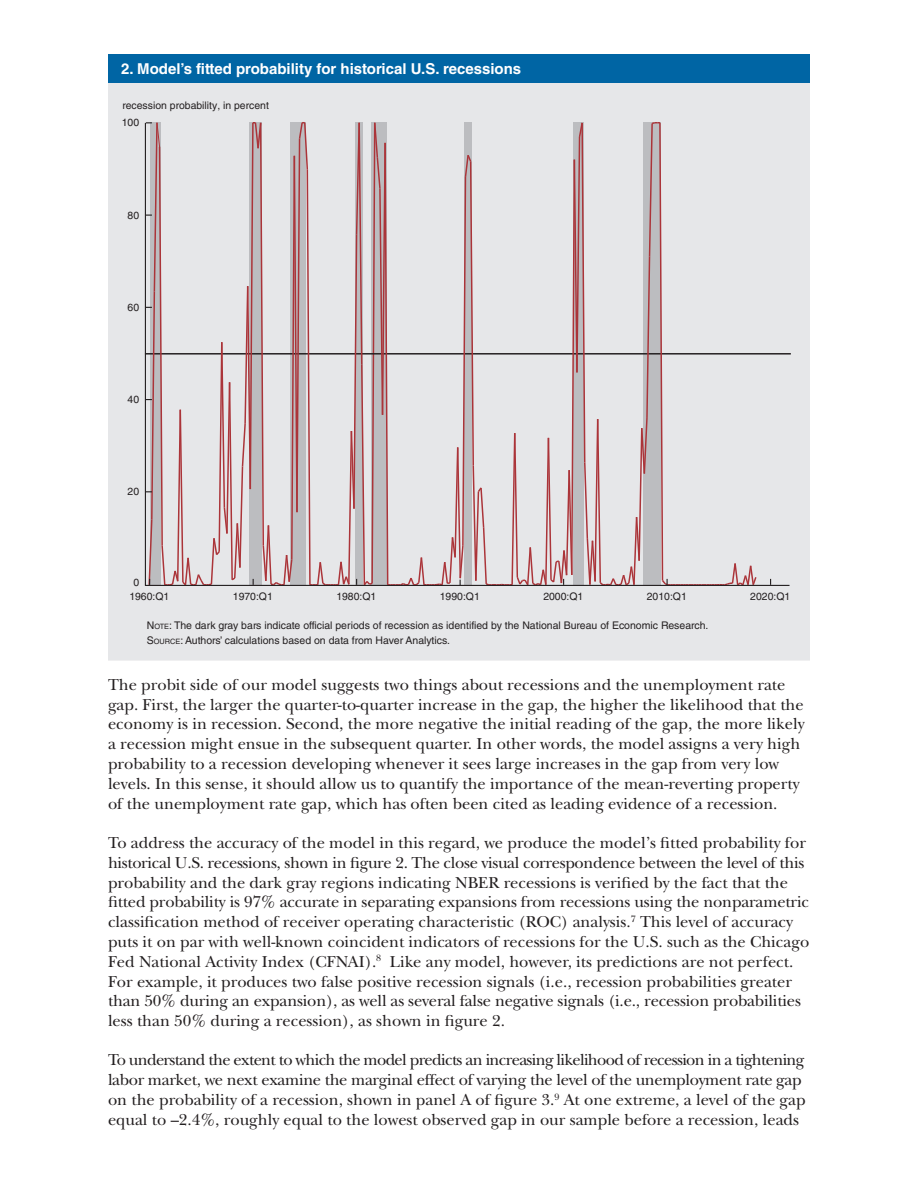
<style>
.page{position:relative;width:918px;height:1188px;background:#fff}
.page>*{position:absolute;margin:0;border:0;box-sizing:border-box;transform-origin:0 0}
.CFL_body_text{font:16.5px/19.8px "New Baskerville Std";color:#231f20}
.CFL_body_text-2{font:16.5px/19.8px "New Baskerville Std";letter-spacing:-.02em;color:#231f20}
.figure_title{font:700 15px "Helvetica LT Std";color:#fff}
.notes_and_sources{font:10.5px "Helvetica LT Std";color:#231f20}
.t1{font:10.35px "Helvetica LT Std";color:#231f20}
.s1{font-style:inherit}
.s2{font-size:7.35px}
</style>
<div class="page">
<div style="left:108px;top:58px;width:702px;height:603px;background:#e6e7e9"></div>
<div style="left:108px;top:54px;width:702px;height:29px;background:#0065a4"></div>
<hr style="left:145px;top:353px;width:646px;height:2px;background:#231f20">
<hr style="left:145px;top:123px;width:1px;height:462px;background:#231f20">
<svg style="left:146px;top:122px;width:612px;height:463px"></svg>
<hr style="left:145px;top:585px;width:645px;height:1px;background:#231f20">
<p class="figure_title" style="left:121px;top:59px;width:402px">2. Model’s fitted probability for historical U.S. recessions</p>
<p class="t1" style="left:122px;top:100px;width:148px">recession probability, in percent</p>
<p class="t1" style="left:122px;top:117px;width:19px">100</p>
<p class="t1" style="left:128px;top:209px;width:13px">80</p>
<p class="t1" style="left:128px;top:301px;width:13px">60</p>
<p class="t1" style="left:128px;top:394px;width:13px">40</p>
<p class="t1" style="left:128px;top:486px;width:13px">20</p>
<p class="t1" style="left:133px;top:577px;width:7px">0</p>
<p class="t1" style="left:129px;top:590px;width:41px">1960:Q1</p>
<p class="t1" style="left:233px;top:590px;width:41px">1970:Q1</p>
<p class="t1" style="left:336px;top:590px;width:41px">1980:Q1</p>
<p class="t1" style="left:440px;top:590px;width:41px">1990:Q1</p>
<p class="t1" style="left:543px;top:590px;width:41px">2000:Q1</p>
<p class="t1" style="left:647px;top:590px;width:41px">2010:Q1</p>
<p class="t1" style="left:750px;top:590px;width:41px">2020:Q1</p>
<p class="notes_and_sources" style="left:147px;top:619px;width:563px"><span class="s1">N</span><span class="s2">OTE</span><span class="s1">:</span> The dark gray bars indicate official periods of recession as identified by the National Bureau of Economic Research.</p>
<p class="notes_and_sources" style="left:147px;top:634px;width:305px"><span class="s1">S</span><span class="s2">OURCE</span><span class="s1">:</span> Authors’ calculations based on data from Haver Analytics.</p>
<p class="CFL_body_text" style="left:108px;top:675px;width:698px">The probit side of our model suggests two things about recessions and the unemployment rate gap. First, the larger the quarter-to-quarter increase in the gap, the higher the likelihood that the economy is in recession. Second, the more negative the initial reading of the gap, the more likely a recession might ensue in the subsequent quarter. In other words, the model assigns a very high probability to a recession developing whenever it sees large increases in the gap from very low levels. In this sense, it should allow us to quantify the importance of the mean-reverting property of the unemployment rate gap, which has often been cited as leading evidence of a recession.</p>
<p class="CFL_body_text" style="left:108px;top:833px;width:703px">To address the accuracy of the model in this regard, we produce the model’s fitted probability for historical U.S. recessions, shown in figure 2. The close visual correspondence between the level of this probability and the dark gray regions indicating NBER recessions is verified by the fact that the fitted probability is 97% accurate in separating expansions from recessions using the nonparametric classification method of receiver operating characteristic (ROC) analysis.<sup>7</sup> This level of accuracy puts it on par with well-known coincident indicators of recessions for the U.S. such as the Chicago Fed National Activity Index (CFNAI).<sup>8</sup> Like any model, however, its predictions are not perfect.<br>For example, it produces two false positive recession signals (i.e., recession probabilities greater than 50% during an expansion), as well as several false negative signals (i.e., recession probabilities less than 50% during a recession), as shown in figure 2.</p>
<p class="CFL_body_text-2" style="left:108px;top:1050px;width:699px">To understand the extent to which the model predicts an increasing likelihood of recession in a tightening labor market, we next examine the marginal effect of varying the level of the unemployment rate gap on the probability of a recession, shown in panel A of figure 3.<sup>9</sup> At one extreme, a level of the gap equal to –2.4%, roughly equal to the lowest observed gap in our sample before a recession, leads</p>
</div>
